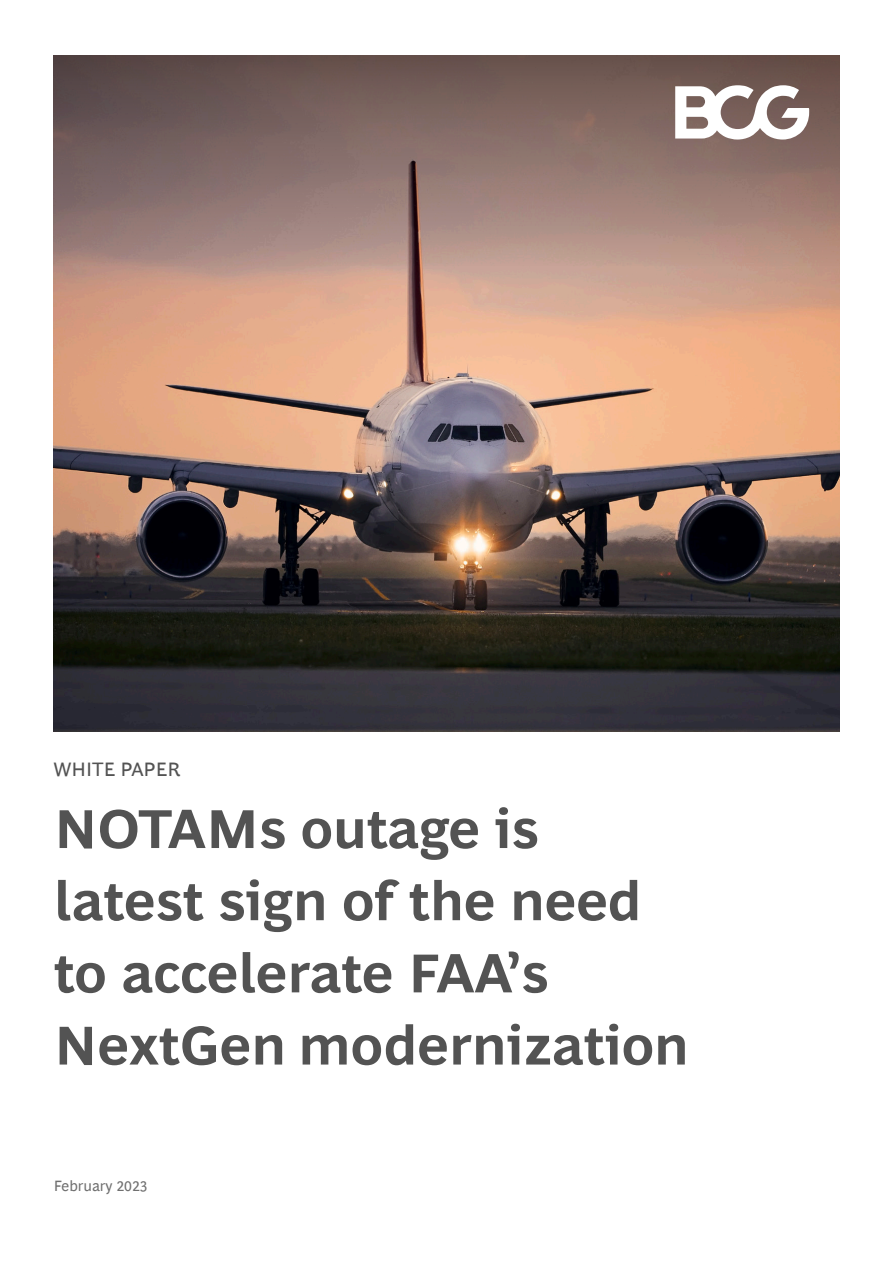
<style>
.page{position:relative;width:893px;height:1263px;background:#fff}
.page>*{position:absolute;margin:0;border:0;box-sizing:border-box;transform-origin:0 0}
.Cover_-_Title{font:700 55.5px/72.2px "Henderson BCG Sans";color:#535353}
.Series_Title{font:19.5px "Henderson BCG Sans";color:#535353}
.Cover_-_Month_Year{font:15px "Henderson BCG Sans";color:#707070}
</style>
<div class="page">
<img style="left:54px;top:266px;width:785px;height:465px">
<svg style="left:54px;top:55px;width:785px;height:211px;background:#896f6a"></svg>
<svg style="left:675px;top:85px;width:134px;height:55px"></svg>
<p class="Series_Title" style="left:54px;top:755px;width:128px">WHITE PAPER</p>
<p class="Cover_-_Title" style="left:54px;top:788px;width:636px">NOTAMs outage is latest sign of the need to accelerate FAA’s<br>NextGen modernization</p>
<p class="Cover_-_Month_Year" style="left:54px;top:1175px;width:95px">February 2023</p>
</div>
